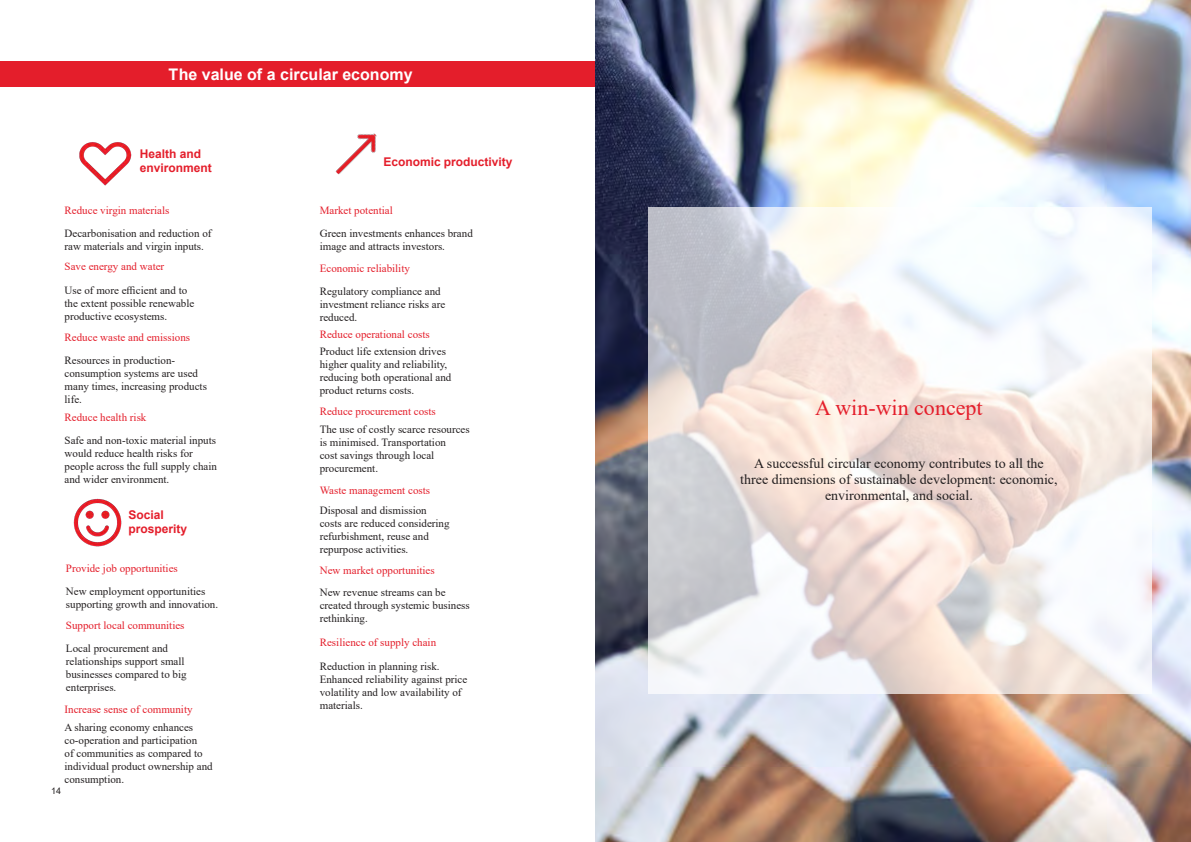
<style>
.page{position:relative;width:1191px;height:842px;background:#fff}
.page>*{position:absolute;margin:0;border:0;box-sizing:border-box;transform-origin:0 0}
.Cover_title__red{font:22px "Times New Roman";color:#e41e2b}
.t1{font:700 16px "Arial";color:#fff}
.Value_Standfirst{font:14px/16px "Times New Roman";color:#231f20;text-align:center}
.Heading_1{font:700 12px/14px "Arial";color:#e41e2b}
.Body_copy{font:11px/13px "Times New Roman";color:#231f20}
.Heading_4{font:11px "Times New Roman";color:#e41e2b}
.t2{font:9px "Arial";color:#231f20}
</style>
<div class="page">
<img style="left:79px;top:142px;width:53px;height:44px">
<img style="left:335px;top:133px;width:42px;height:42px">
<img style="left:73px;top:498px;width:49px;height:49px">
<div style="left:0;top:61px;width:595px;height:25px;background:#e41e2b"></div>
<img style="left:595px;top:0;width:596px;height:842px">
<svg style="left:648px;top:207px;width:504px;height:486px"></svg>
<p class="t1" style="left:169px;top:63px;width:245px">The value of a circular economy</p>
<p class="Heading_1" style="left:140px;top:147px;width:74px">Health and environment</p>
<p class="Heading_4" style="left:65px;top:203px;width:106px">Reduce virgin materials</p>
<p class="Body_copy" style="left:65px;top:227px;width:148px">Decarbonisation and reduction of raw materials and virgin inputs.</p>
<p class="Heading_1" style="left:383px;top:155px;width:130px">Economic productivity</p>
<p class="Heading_4" style="left:320px;top:203px;width:75px">Market potential</p>
<p class="Body_copy" style="left:320px;top:227px;width:155px">Green investments enhances brand image and attracts investors.</p>
<p class="Heading_4" style="left:65px;top:259px;width:101px">Save energy and water</p>
<p class="Heading_4" style="left:320px;top:260px;width:92px">Economic reliability</p>
<p class="Body_copy" style="left:65px;top:283px;width:131px">Use of more efficient and to the extent possible renewable productive ecosystems.</p>
<p class="Body_copy" style="left:65px;top:354px;width:144px">Resources in production&shy;consumption systems are used many times, increasing products life.</p>
<p class="Body_copy" style="left:65px;top:433px;width:154px">Safe and non-toxic material inputs would reduce health risks for people across the full supply chain and wider environment.</p>
<p class="Heading_1" style="left:128px;top:508px;width:60px">Social prosperity</p>
<p class="Heading_4" style="left:65px;top:330px;width:127px">Reduce waste and emissions</p>
<p class="Heading_4" style="left:65px;top:409px;width:83px">Reduce health risk</p>
<p class="Heading_4" style="left:66px;top:560px;width:113px">Provide job opportunities</p>
<p class="Body_copy" style="left:66px;top:585px;width:154px">New employment opportunities supporting growth and innovation.</p>
<p class="Body_copy" style="left:66px;top:641px;width:122px">Local procurement and relationships support small businesses compared to big enterprises.</p>
<p class="Heading_4" style="left:66px;top:617px;width:120px">Support local communities</p>
<p class="Heading_4" style="left:65px;top:701px;width:129px">Increase sense of community</p>
<p class="Body_copy" style="left:65px;top:720px;width:150px">A sharing economy enhances co-operation and participation<br>of communities as compared to individual product ownership and consumption.</p>
<p class="t2" style="left:51px;top:784px;width:12px">14</p>
<p class="Body_copy" style="left:320px;top:284px;width:127px">Regulatory compliance and investment reliance risks are reduced.</p>
<p class="Heading_4" style="left:320px;top:326px;width:111px">Reduce operational costs</p>
<p class="Body_copy" style="left:320px;top:344px;width:133px">Product life extension drives higher quality and reliability, reducing both operational and product returns costs.</p>
<p class="Body_copy" style="left:320px;top:423px;width:151px">The use of costly scarce resources is minimised. Transportation<br>cost savings through local procurement.</p>
<p class="Heading_4" style="left:320px;top:403px;width:118px">Reduce procurement costs</p>
<p class="Heading_4" style="left:320px;top:483px;width:112px">Waste management costs</p>
<p class="Body_copy" style="left:320px;top:503px;width:131px">Disposal and dismission costs are reduced considering refurbishment, reuse and repurpose activities.</p>
<p class="Body_copy" style="left:320px;top:585px;width:152px">New revenue streams can be created through systemic business rethinking.</p>
<p class="Body_copy" style="left:320px;top:659px;width:149px">Reduction in planning risk.<br>Enhanced reliability against price volatility and low availability of materials.</p>
<p class="Heading_4" style="left:320px;top:563px;width:116px">New market opportunities</p>
<p class="Heading_4" style="left:320px;top:635px;width:118px">Resilience of supply chain</p>
<p class="Cover_title__red" style="left:815px;top:392px;width:169px">A win-win concept</p>
<p class="Value_Standfirst" style="left:740px;top:455px;width:319px">A successful circular economy contributes to all the three dimensions of sustainable development: economic, environmental, and social.</p>
</div>
